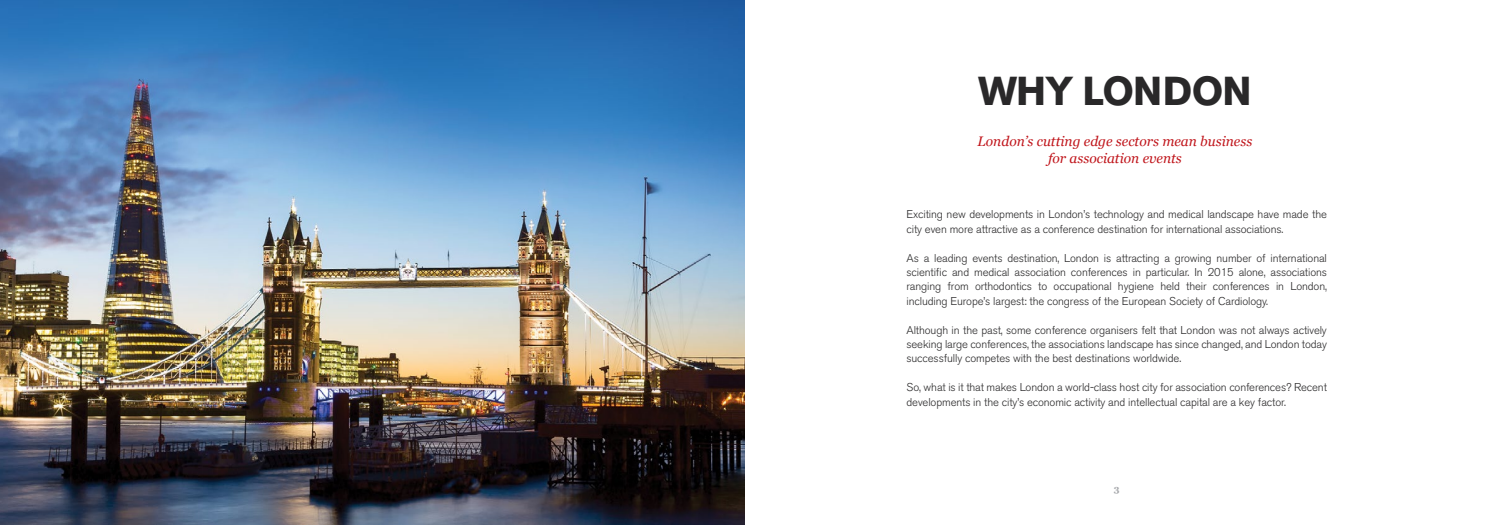
<style>
.page{position:relative;width:1489px;height:525px;background:#fff}
.page>*{position:absolute;margin:0;border:0;box-sizing:border-box;transform-origin:0 0}
.t1{font:700 40px "Akzidenz Grotesk BE";letter-spacing:-.025em;color:#292829}
.t2{font:italic 13.75px/16.5px "Georgia";color:#c0151b;text-align:center}
.t3{font:300 11.25px/14.4px "Akzidenz Grotesk BE";letter-spacing:-.01em;color:#292829}
.t4{font:700 9.38px "Georgia";color:#a7a9ac}
</style>
<div class="page">
<img style="left:0;top:0;width:744px;height:524px">
<h1 class="t1" style="left:978px;top:68px;width:275px">WHY LONDON</h1>
<p class="t2" style="left:977px;top:133px;width:276px">London’s cutting edge sectors mean business for association events</p>
<p class="t3" style="left:906px;top:207px;width:422px">Exciting new developments in London’s technology and medical landscape have made the city even more attractive as a conference destination for international associations.</p>
<p class="t3" style="left:906px;top:250px;width:422px;text-align:justify">As a leading events destination, London is attracting a growing number of international scientific and medical association conferences in particular. In 2015 alone, associations ranging from orthodontics to occupational hygiene held their conferences in London, including Europe’s largest: the congress of the European Society of Cardiology.</p>
<p class="t3" style="left:906px;top:322px;width:422px;text-align:justify">Although in the past, some conference organisers felt that London was not always actively seeking large conferences, the associations landscape has since changed, and London today successfully competes with the best destinations worldwide.</p>
<p class="t3" style="left:906px;top:380px;width:422px">So, what is it that makes London a world-class host city for association conferences? Recent developments in the city’s economic activity and intellectual capital are a key factor.</p>
<p class="t4" style="left:1113px;top:481px;width:7px">3</p>
</div>
